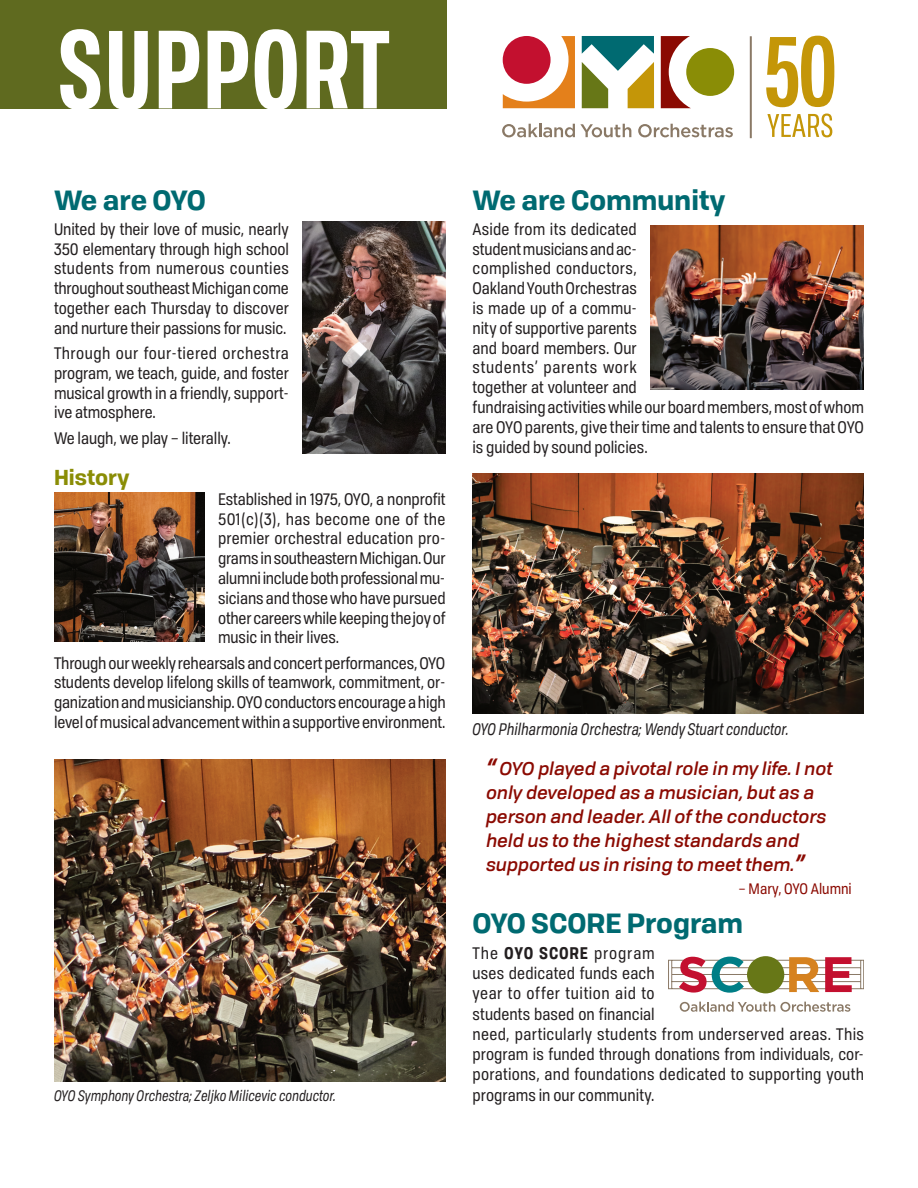
<style>
.page{position:relative;width:918px;height:1188px;background:#fff}
.page>*{position:absolute;margin:0;border:0;box-sizing:border-box;transform-origin:0 0}
.t1{font:700 109.5px "Tofino Cond";color:#fff}
.t2{font:700 27px "Tofino";color:#006a71}
.t3{font:700 21px "Tofino";color:#8a8d06}
.t4{font:italic 500 18px/24px "Tofino";letter-spacing:-.005em;color:#8b0a02}
.t5{font:16.5px/19.8px "Tofino Narrow";color:#231f20;text-align:justify}
.t6{font:italic 16.5px "Tofino Narrow";color:#231f20;scale:.9 1}
.t7{font:italic 15px "Tofino Narrow";color:#231f20;scale:.9 1}
.t8{font:15px "Tofino Narrow";color:#8b0a02}
.s1{font-size:27px}
.s2{font-weight:700}
</style>
<div class="page">
<img style="left:650px;top:226px;width:214px;height:164px">
<img style="left:54px;top:493px;width:151px;height:149px">
<img style="left:302px;top:222px;width:144px;height:231px">
<div style="left:0;top:0;width:447px;height:108px;background:#5f6a1f"></div>
<svg style="left:766px;top:36px;width:68px;height:71px"></svg>
<svg style="left:767px;top:114px;width:65px;height:23px"></svg>
<svg style="left:582px;top:36px;width:72px;height:72px"></svg>
<div style="left:686px;top:48px;width:48px;height:48px;background:#8a8d06;border-radius:50%"></div>
<svg style="left:503px;top:36px;width:72px;height:72px"></svg>
<svg style="left:661px;top:36px;width:30px;height:72px"></svg>
<svg style="left:502px;top:124px;width:129px;height:13px"></svg>
<svg style="left:638px;top:124px;width:95px;height:13px"></svg>
<hr style="left:750px;top:36px;width:2px;height:102px;background:#8a7966">
<img style="left:54px;top:760px;width:392px;height:321px">
<svg style="left:680px;top:1002px;width:170px;height:10px"></svg>
<svg style="left:668px;top:957px;width:196px;height:36px"></svg>
<img style="left:472px;top:473px;width:392px;height:241px">
<h1 class="t1" style="left:57px;top:-11px;width:334px">SUPPORT</h1>
<h2 class="t2" style="left:54px;top:178px;width:154px">We are OYO</h2>
<p class="t5" style="left:54px;top:218px;width:236px">United by their love of music, nearly 350 elementary through high school students from numerous counties throughout southeast Michigan come together each Thursday to discover and nurture their passions for music.</p>
<p class="t5" style="left:54px;top:342px;width:236px">Through our four-tiered orchestra program, we teach, guide, and foster musical growth in a friendly, support&shy;ive atmosphere.</p>
<p class="t5" style="left:54px;top:427px;width:178px">We laugh, we play – literally.</p>
<p class="t3" style="left:54px;top:460px;width:77px">History</p>
<p class="t5" style="left:218px;top:488px;width:229px">Established in 1975, OYO, a nonprofit 501(c)(3), has become one of the premier orchestral education pro&shy;grams in southeastern Michigan. Our alumni include both professional mu&shy;sicians and those who have pursued other careers while keeping the joy of music in their lives.</p>
<p class="t5" style="left:54px;top:652px;width:393px">Through our weekly rehearsals and concert performances, OYO students develop lifelong skills of teamwork, commitment, or&shy;ganization and musicianship. OYO conductors encourage a high level of musical advancement within a supportive environment.</p>
<p class="t7" style="left:54px;top:1085px;width:314px">OYO Symphony Orchestra; Zeljko Milicevic conductor.</p>
<h2 class="t2" style="left:472px;top:178px;width:254px">We are Community</h2>
<p class="t5" style="left:472px;top:218px;width:393px;text-align:left">Aside from its dedicated<br>student musicians and ac-<br>complished conductors,<br>Oakland Youth Orchestras<br>is made up of a commu-<br>nity of supportive parents<br>and board members. Our<br>students’ parents work<br>together at volunteer and<br>fundraising activities while our board members, most of whom are OYO parents, give their time and talents to ensure that OYO is guided by sound policies.</p>
<p class="t6" style="left:472px;top:717px;width:353px">OYO Philharmonia Orchestra; Wendy Stuart conductor.</p>
<p class="t4" style="left:486px;top:755px;width:348px"><span class="s1">“</span>OYO played a pivotal role in my life. I not only developed as a musician, but as a person and leader. All of the conductors held us to the highest standards and supported us in rising to meet them.<span class="s1">”</span></p>
<p class="t8" style="left:739px;top:878px;width:115px">– Mary, OYO Alumni</p>
<h2 class="t2" style="left:472px;top:901px;width:272px">OYO SCORE Program</h2>
<p class="t5" style="left:472px;top:942px;width:393px;line-height:20.2px;text-align:left">The <span class="s2">OYO SCORE</span> program<br>uses dedicated funds each<br>year to offer tuition aid to<br>students based on financial<br>need, particularly students from underserved areas. This program is funded through donations from individuals, cor&shy;porations, and foundations dedicated to supporting youth programs in our community.</p>
</div>
